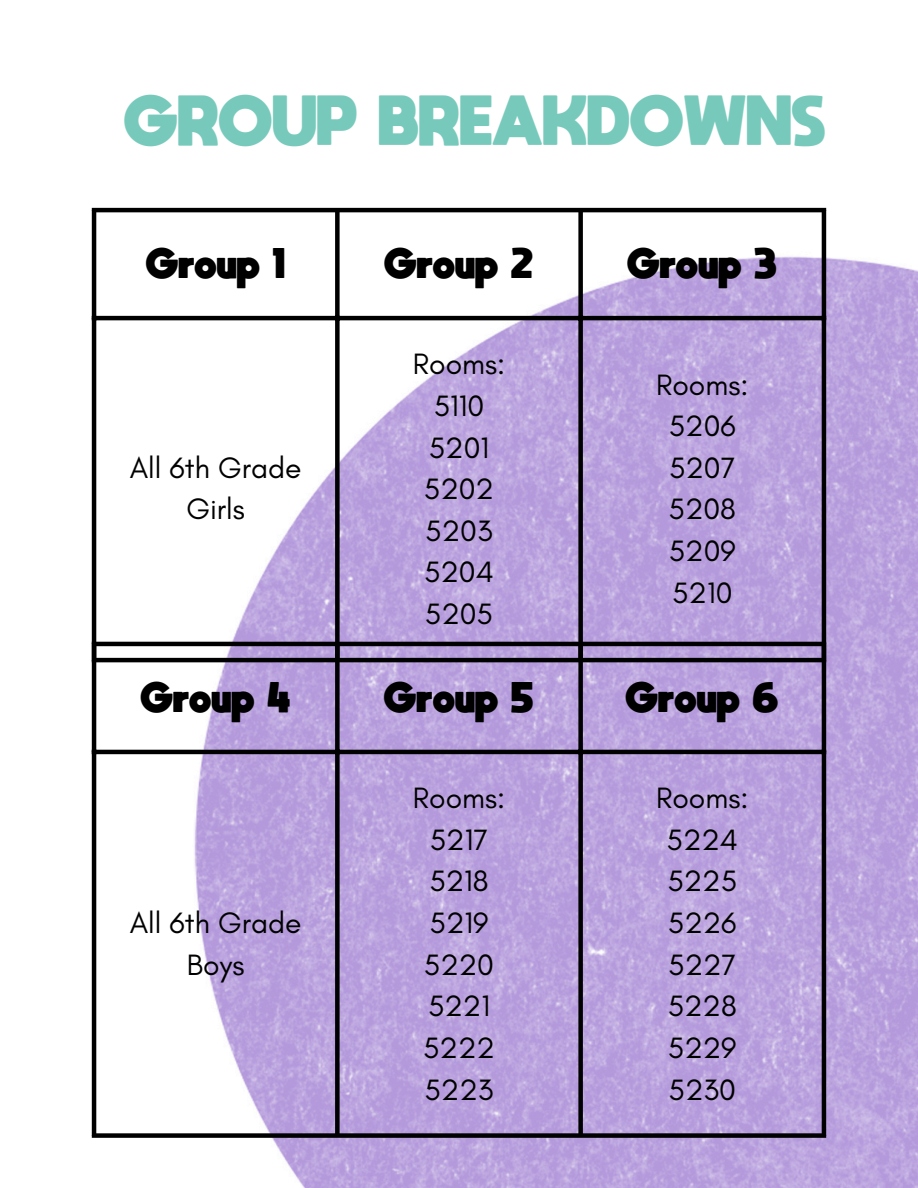
<style>
.page{position:relative;width:918px;height:1188px;background:#fff}
.page>*{position:absolute;margin:0;border:0;box-sizing:border-box;transform-origin:0 0}
.t1{font:800 49.5px "moon get";color:#77cabb}
.t2{font:30px/41.7px "Glacial Indifference";color:#000;text-align:center}
.t3{font:800 30px "moon get";color:#000}
</style>
<div class="page">
<img style="left:91px;top:207px;width:827px;height:981px">
<hr style="left:92px;top:646px;width:4px;height:487px;background:#000">
<div style="left:335px;top:646px;width:5px;height:487px;background:#000"></div>
<div style="left:578px;top:646px;width:5px;height:487px;background:#000"></div>
<hr style="left:822px;top:646px;width:4px;height:487px;background:#000">
<hr style="left:92px;top:642px;width:734px;height:4px;background:#000">
<hr style="left:92px;top:750px;width:734px;height:4px;background:#000">
<div style="left:92px;top:1133px;width:734px;height:5px;background:#000"></div>
<hr style="left:92px;top:212px;width:4px;height:446px;background:#000">
<div style="left:335px;top:212px;width:5px;height:446px;background:#000"></div>
<div style="left:578px;top:212px;width:5px;height:446px;background:#000"></div>
<hr style="left:822px;top:212px;width:4px;height:446px;background:#000">
<hr style="left:92px;top:208px;width:734px;height:4px;background:#000">
<hr style="left:92px;top:316px;width:734px;height:4px;background:#000">
<hr style="left:92px;top:658px;width:734px;height:4px;background:#000">
<p class="t1" style="left:125px;top:96px;width:703px">GROUP BREAKDOWNS</p>
<p class="t3" style="left:146px;top:248px;width:141px">Group 1</p>
<p class="t3" style="left:384px;top:248px;width:151px">Group 2</p>
<p class="t3" style="left:628px;top:248px;width:151px">Group 3</p>
<p class="t2" style="left:130px;top:447px;width:173px">All 6th Grade<br>Girls</p>
<p class="t2" style="left:413px;top:343px;width:94px">Rooms:</p>
<p class="t2" style="left:434px;top:385px;width:52px">5110</p>
<p class="t2" style="left:429px;top:426px;width:62px">5201</p>
<p class="t2" style="left:424px;top:468px;width:72px">5202</p>
<p class="t2" style="left:425px;top:510px;width:69px">5203</p>
<p class="t2" style="left:424px;top:551px;width:71px">5204</p>
<p class="t2" style="left:425px;top:593px;width:70px">5205</p>
<p class="t2" style="left:656px;top:363px;width:94px">Rooms:</p>
<p class="t2" style="left:669px;top:405px;width:69px">5206</p>
<p class="t2" style="left:669px;top:447px;width:68px">5207</p>
<p class="t2" style="left:669px;top:488px;width:69px">5208</p>
<p class="t2" style="left:669px;top:530px;width:69px">5209</p>
<p class="t2" style="left:672px;top:571px;width:62px">5210</p>
<h1 class="t3" style="left:141px;top:682px;width:151px">Group 4</h1>
<p class="t3" style="left:384px;top:682px;width:151px">Group 5</p>
<p class="t3" style="left:626px;top:682px;width:154px">Group 6</p>
<p class="t2" style="left:130px;top:902px;width:173px">All 6th Grade<br>Boys</p>
<p class="t2" style="left:413px;top:777px;width:94px">Rooms:</p>
<p class="t2" style="left:430px;top:818px;width:60px">5217</p>
<p class="t2" style="left:429px;top:860px;width:61px">5218</p>
<p class="t2" style="left:430px;top:902px;width:60px">5219</p>
<p class="t2" style="left:424px;top:943px;width:72px">5220</p>
<p class="t2" style="left:428px;top:985px;width:63px">5221</p>
<p class="t2" style="left:423px;top:1027px;width:73px">5222</p>
<p class="t2" style="left:425px;top:1068px;width:70px">5223</p>
<p class="t2" style="left:656px;top:777px;width:94px">Rooms:</p>
<p class="t2" style="left:667px;top:818px;width:73px">5224</p>
<p class="t2" style="left:667px;top:860px;width:71px">5225</p>
<p class="t2" style="left:668px;top:902px;width:70px">5226</p>
<p class="t2" style="left:668px;top:943px;width:70px">5227</p>
<p class="t2" style="left:668px;top:985px;width:71px">5228</p>
<p class="t2" style="left:668px;top:1027px;width:70px">5229</p>
<p class="t2" style="left:669px;top:1068px;width:69px">5230</p>
</div>
